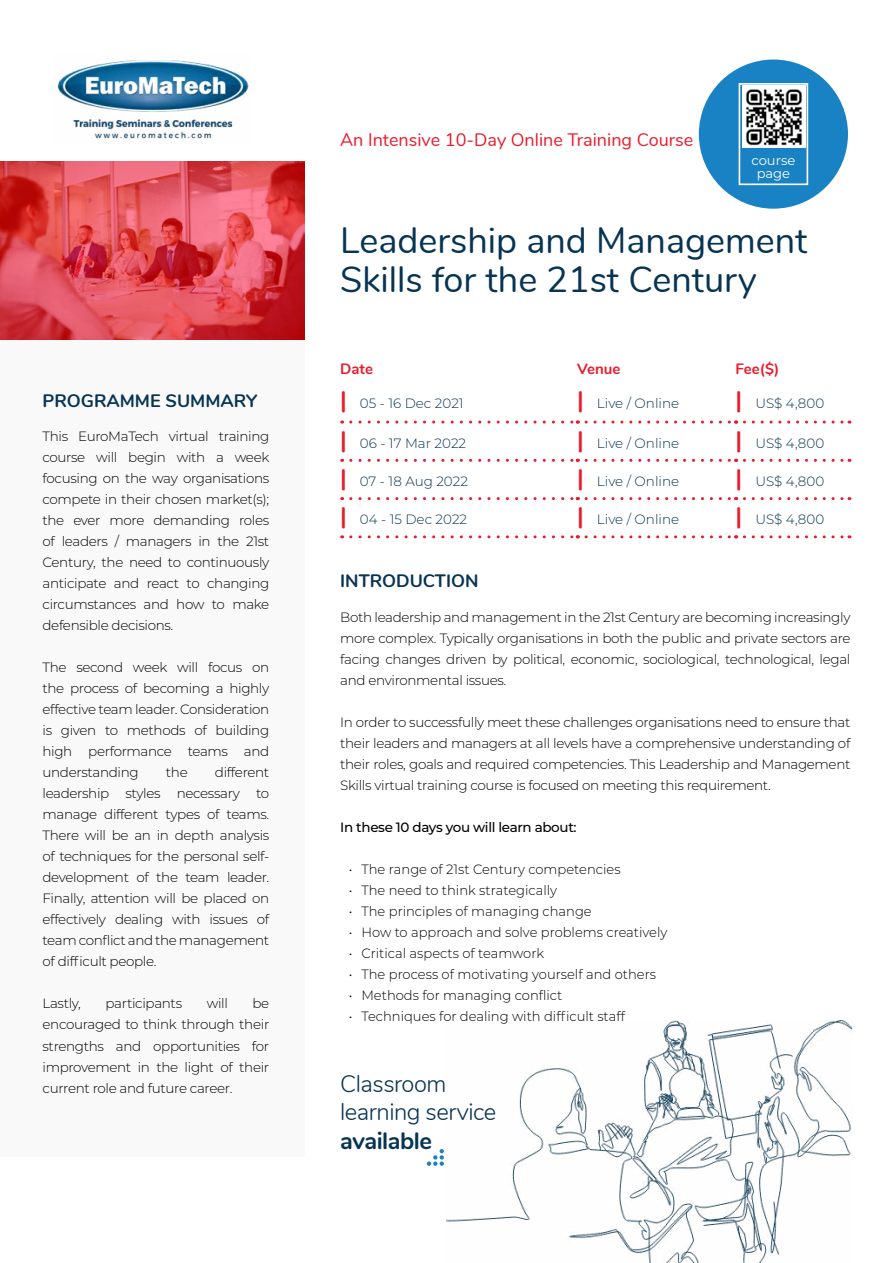
<style>
.page{position:relative;width:893px;height:1263px;background:#fff}
.page>*{position:absolute;margin:0;border:0;box-sizing:border-box;transform-origin:0 0}
.t1{font:36px/39px "Nunito";color:#073453}
.t2{font:300 23.7px/28.5px "Nunito";letter-spacing:-.02em;color:#073453}
.t3{font:700 23.7px "Nunito";letter-spacing:-.02em;color:#073453}
.t4{font:18px "Nunito";color:#ea1b2b}
.t5{font:700 18px "Nunito";color:#073453}
.t6{font:700 15px "Nunito";color:#ea1b2b}
.t7{font:300 13.5px/21px "Montserrat";letter-spacing:-.025em;color:#000;text-align:justify}
.t8{font:300 13.5px "Montserrat";color:#000}
.t9{font:300 13.5px "Montserrat";color:#073453}
.t10{font:500 13.5px "Montserrat";letter-spacing:-.025em;color:#000}
.t11{font:13.05px/13px "Montserrat";color:#fff;text-align:center}
.s1{font-family:"Nunito";font-weight:700;font-size:24px;color:#ea1b2b}
</style>
<div class="page">
<svg style="left:0;top:162px;width:305px;height:178px;background:#dc4953"></svg>
<div style="left:0;top:340px;width:305px;height:817px;background:#f9f9f9"></div>
<svg style="left:427px;top:1149px;width:17px;height:17px"></svg>
<img style="left:446px;top:1020px;width:406px;height:243px">
<div style="left:699px;top:60px;width:149px;height:149px;background:#1982c4;border-radius:50%"></div>
<div style="left:739px;top:83px;width:69px;height:102px;border:2px solid #fff"></div>
<img style="left:57px;top:60px;width:192px;height:79px">
<svg style="left:351px;top:421px;width:227px;height:3px"></svg>
<svg style="left:586px;top:421px;width:151px;height:3px"></svg>
<svg style="left:744px;top:421px;width:106px;height:3px"></svg>
<svg style="left:351px;top:459px;width:227px;height:3px"></svg>
<svg style="left:586px;top:459px;width:151px;height:3px"></svg>
<svg style="left:744px;top:459px;width:106px;height:3px"></svg>
<svg style="left:351px;top:497px;width:227px;height:3px"></svg>
<svg style="left:586px;top:497px;width:151px;height:3px"></svg>
<svg style="left:744px;top:497px;width:106px;height:3px"></svg>
<svg style="left:351px;top:535px;width:227px;height:3px"></svg>
<svg style="left:586px;top:535px;width:151px;height:3px"></svg>
<svg style="left:744px;top:535px;width:106px;height:3px"></svg>
<img style="left:742px;top:86px;width:63px;height:62px">
<h3 class="t5" style="left:43px;top:387px;width:216px">PROGRAMME SUMMARY</h3>
<p class="t7" style="left:43px;top:426px;width:228px">This EuroMaTech virtual training course will begin with a week focusing on the way organisations compete in their chosen market(s); the ever more demanding roles of leaders / managers in the 21st Century, the need to continuously anticipate and react to changing circumstances and how to make defensible decisions.</p>
<p class="t7" style="left:43px;top:657px;width:228px">The second week will focus on the process of becoming a highly effective team leader. Consideration is given to methods of building high performance teams and understanding</p>
<p class="t7" style="left:43px;top:762px;width:228px;text-indent:172px">different leadership styles necessary to manage different types of teams.<br>There will be an in depth analysis of techniques for the personal self&shy;development of the team leader.<br>Finally, attention will be placed on effectively dealing with issues of team conflict and the management of difficult people.</p>
<p class="t7" style="left:43px;top:993px;width:40px">Lastly,</p>
<p class="t7" style="left:106px;top:993px;width:78px">participants</p>
<p class="t7" style="left:207px;top:993px;width:23px">will</p>
<p class="t7" style="left:166px;top:762px;width:23px">the</p>
<p class="t7" style="left:43px;top:993px;width:228px;text-indent:210px">be encouraged to think through their strengths and opportunities for improvement in the light of their current role and future career.</p>
<h3 class="t4" style="left:340px;top:127px;width:355px">An Intensive 10-Day Online Training Course</h3>
<p class="t11" style="left:751px;top:153px;width:45px">course page</p>
<h1 class="t1" style="left:340px;top:219px;width:469px">Leadership and Management<br>Skills for the 21st Century</h1>
<p class="t6" style="left:340px;top:358px;width:34px">Date</p>
<p class="t6" style="left:577px;top:358px;width:45px">Venue</p>
<p class="t6" style="left:736px;top:358px;width:45px">Fee($)</p>
<p class="t9" style="left:340px;top:394px;width:125px"><span class="s1">|</span> 05 - 16 Dec 2021</p>
<p class="t9" style="left:577px;top:394px;width:103px"><span class="s1">|</span> Live / Online</p>
<p class="t9" style="left:736px;top:394px;width:90px"><span class="s1">|</span> US$ 4,800</p>
<p class="t9" style="left:340px;top:434px;width:128px"><span class="s1">|</span> 06 - 17 Mar 2022</p>
<p class="t9" style="left:577px;top:434px;width:103px"><span class="s1">|</span> Live / Online</p>
<p class="t9" style="left:736px;top:434px;width:90px"><span class="s1">|</span> US$ 4,800</p>
<p class="t9" style="left:340px;top:472px;width:129px"><span class="s1">|</span> 07 - 18 Aug 2022</p>
<p class="t9" style="left:577px;top:472px;width:103px"><span class="s1">|</span> Live / Online</p>
<p class="t9" style="left:736px;top:472px;width:90px"><span class="s1">|</span> US$ 4,800</p>
<p class="t9" style="left:340px;top:510px;width:129px"><span class="s1">|</span> 04 - 15 Dec 2022</p>
<p class="t9" style="left:577px;top:510px;width:103px"><span class="s1">|</span> Live / Online</p>
<p class="t9" style="left:736px;top:510px;width:90px"><span class="s1">|</span> US$ 4,800</p>
<h3 class="t5" style="left:340px;top:567px;width:140px">INTRODUCTION</h3>
<p class="t7" style="left:340px;top:606px;width:512px">Both leadership and management in the 21st Century are becoming increasingly more complex. Typically organisations in both the public and private sectors are facing changes driven by political, economic, sociological, technological, legal and environmental issues.</p>
<p class="t7" style="left:340px;top:711px;width:512px">In order to successfully meet these challenges organisations need to ensure that their leaders and managers at all levels have a comprehensive understanding of their roles, goals and required competencies. This Leadership and Management Skills virtual training course is focused on meeting this requirement.</p>
<p class="t10" style="left:340px;top:817px;width:238px">In these 10 days you will learn about:</p>
<p class="t8" style="left:349px;top:860px;width:273px">• The range of 21st Century competencies</p>
<p class="t8" style="left:349px;top:881px;width:210px">• The need to think strategically</p>
<p class="t8" style="left:349px;top:902px;width:245px">• The principles of managing change</p>
<p class="t8" style="left:349px;top:923px;width:320px">• How to approach and solve problems creatively</p>
<p class="t8" style="left:349px;top:944px;width:197px">• Critical aspects of teamwork</p>
<p class="t8" style="left:349px;top:965px;width:309px">• The process of motivating yourself and others</p>
<p class="t8" style="left:349px;top:986px;width:215px">• Methods for managing conflict</p>
<p class="t8" style="left:349px;top:1007px;width:278px">• Techniques for dealing with difficult staff</p>
<h2 class="t2" style="left:340px;top:1068px;width:158px">Classroom learning service</h2>
<h2 class="t3" style="left:340px;top:1123px;width:93px">available</h2>
</div>
